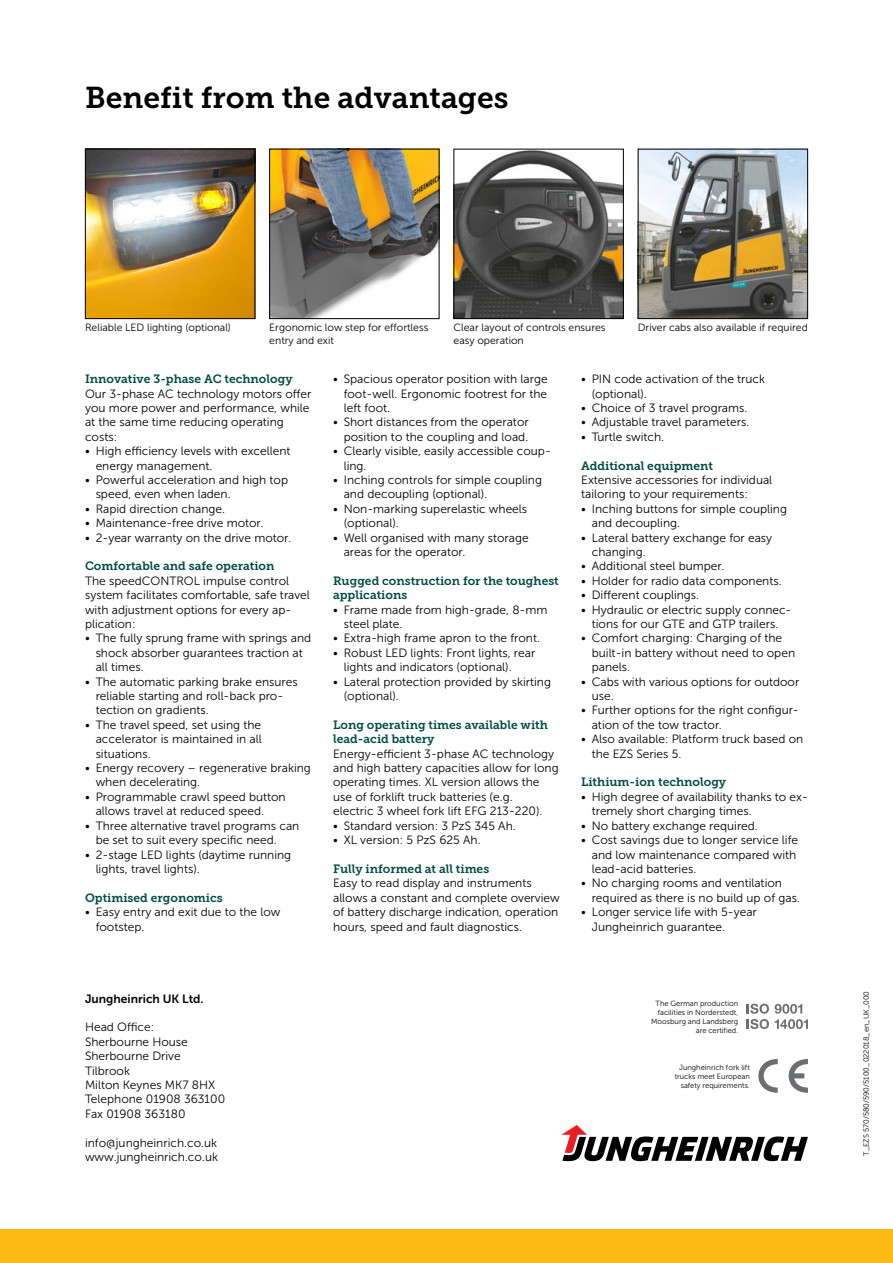
<style>
.page{position:relative;width:893px;height:1263px;background:#fff}
.page>*{position:absolute;margin:0;border:0;box-sizing:border-box;transform-origin:0 0}
.t1{font:30px "Museo JH Slab 700";color:#000}
.t2{font:12px/14.4px "Museo JH Sans 300";color:#000}
.t3{font:12px/14.4px "Museo JH Slab 700";color:#004b41}
.t4{font:12px "Museo JH Sans 700";color:#000}
.t5{font:10.5px/12.8px "Museo JH Sans 300";color:#000}
.t6{font:7.5px/9px "Museo JH Sans 300";color:#000;text-align:right}
</style>
<div class="page">
<div style="left:0;top:1229px;width:893px;height:34px;background:#fdb913"></div>
<svg style="left:561px;top:1125px;width:247px;height:36px"></svg>
<img style="left:87px;top:151px;width:166px;height:166px">
<div style="left:85px;top:149px;width:170px;height:170px;border:1px solid #000"></div>
<img style="left:271px;top:151px;width:166px;height:166px">
<div style="left:269px;top:149px;width:170px;height:170px;border:1px solid #000"></div>
<img style="left:456px;top:151px;width:166px;height:166px">
<div style="left:454px;top:149px;width:170px;height:170px;border:1px solid #000"></div>
<img style="left:640px;top:151px;width:166px;height:166px">
<div style="left:638px;top:149px;width:170px;height:170px;border:1px solid #000"></div>
<svg style="left:758px;top:1059px;width:50px;height:34px"></svg>
<svg style="left:747px;top:1004px;width:22px;height:25px"></svg>
<svg style="left:775px;top:1004px;width:33px;height:25px"></svg>
<h1 class="t1" style="left:85px;top:80px;width:425px">Benefit from the advantages</h1>
<p class="t5" style="left:85px;top:321px;width:147px">Reliable LED lighting (optional)</p>
<p class="t5" style="left:269px;top:321px;width:161px">Ergonomic low step for effortless entry and exit</p>
<p class="t5" style="left:454px;top:321px;width:153px">Clear layout of controls ensures easy operation</p>
<p class="t5" style="left:638px;top:321px;width:172px">Driver cabs also available if required</p>
<p class="t3" style="left:85px;top:372px;width:209px">Innovative 3-phase AC technology</p>
<p class="t2" style="left:85px;top:386px;width:228px">Our 3-phase AC technology motors offer you more power and performance, while at the same time reducing operating costs:</p>
<p class="t2" style="left:96px;top:444px;width:196px;text-indent:-11px">• High efficiency levels with excellent energy management.</p>
<p class="t2" style="left:96px;top:473px;width:194px;text-indent:-11px">• Powerful acceleration and high top speed, even when laden.</p>
<p class="t2" style="left:85px;top:502px;width:142px">• Rapid direction change.</p>
<p class="t2" style="left:85px;top:516px;width:180px">• Maintenance-free drive motor.</p>
<p class="t2" style="left:85px;top:530px;width:208px">• 2-year warranty on the drive motor.</p>
<p class="t3" style="left:85px;top:559px;width:191px">Comfortable and safe operation</p>
<p class="t2" style="left:85px;top:574px;width:226px">The speedCONTROL impulse control system facilitates comfortable, safe travel with adjustment options for every ap&shy;plication:</p>
<p class="t2" style="left:96px;top:631px;width:217px;text-indent:-11px">• The fully sprung frame with springs and shock absorber guarantees traction at all times.</p>
<p class="t2" style="left:96px;top:674px;width:203px;text-indent:-11px">• The automatic parking brake ensures reliable starting and roll-back pro&shy;tection on gradients.</p>
<p class="t2" style="left:96px;top:718px;width:167px;text-align:justify;text-indent:-11px">• The travel speed, set using the accelerator is maintained in all situations.</p>
<p class="t2" style="left:96px;top:761px;width:217px;text-indent:-11px">• Energy recovery – regenerative braking when decelerating.</p>
<p class="t2" style="left:96px;top:790px;width:192px;text-indent:-11px">• Programmable crawl speed button allows travel at reduced speed.</p>
<p class="t2" style="left:96px;top:818px;width:205px;text-indent:-11px">• Three alternative travel programs can be set to suit every specific need.</p>
<p class="t2" style="left:96px;top:847px;width:197px;text-indent:-11px">• 2-stage LED lights (daytime running lights, travel lights).</p>
<p class="t3" style="left:85px;top:890px;width:139px">Optimised ergonomics</p>
<p class="t2" style="left:96px;top:905px;width:186px;text-indent:-11px">• Easy entry and exit due to the low footstep.</p>
<p class="t2" style="left:344px;top:372px;width:205px;text-align:justify;text-indent:-11px">• Spacious operator position with large foot-well. Ergonomic footrest for the left foot.</p>
<p class="t2" style="left:333px;top:415px;width:197px;text-align:right">• Short distances from the operator position to the coupling and load.</p>
<p class="t2" style="left:344px;top:444px;width:209px;text-indent:-11px">• Clearly visible, easily accessible coup&shy;ling.</p>
<p class="t2" style="left:344px;top:473px;width:200px;text-indent:-11px">• Inching controls for simple coupling and decoupling (optional).</p>
<p class="t2" style="left:344px;top:502px;width:185px;text-indent:-11px">• Non-marking superelastic wheels (optional).</p>
<p class="t2" style="left:344px;top:530px;width:187px;text-indent:-11px">• Well organised with many storage areas for the operator.</p>
<p class="t3" style="left:333px;top:574px;width:227px">Rugged construction for the toughest applications</p>
<p class="t2" style="left:344px;top:602px;width:205px;text-indent:-11px">• Frame made from high-grade, 8-mm steel plate.</p>
<p class="t2" style="left:333px;top:631px;width:208px">• Extra-high frame apron to the front.</p>
<p class="t2" style="left:344px;top:646px;width:193px;text-indent:-11px">• Robust LED lights: Front lights, rear lights and indicators (optional).</p>
<p class="t2" style="left:344px;top:674px;width:209px;text-indent:-11px">• Lateral protection provided by skirting (optional).</p>
<p class="t3" style="left:333px;top:718px;width:216px">Long operating times available with lead-acid battery</p>
<p class="t2" style="left:333px;top:746px;width:227px">Energy-efficient 3-phase AC technology and high battery capacities allow for long operating times. XL version allows the use of forklift truck batteries (e.g.<br>electric 3 wheel fork lift EFG 213-220).</p>
<p class="t2" style="left:333px;top:818px;width:184px">• Standard version: 3 PzS 345 Ah.</p>
<p class="t2" style="left:333px;top:833px;width:149px">• XL version: 5 PzS 625 Ah.</p>
<p class="t3" style="left:333px;top:862px;width:158px">Fully informed at all times</p>
<p class="t2" style="left:333px;top:876px;width:228px">Easy to read display and instruments allows a constant and complete overview of battery discharge indication, operation hours, speed and fault diagnostics.</p>
<p class="t2" style="left:592px;top:372px;width:175px;text-indent:-11px">• PIN code activation of the truck (optional).</p>
<p class="t2" style="left:581px;top:401px;width:168px">• Choice of 3 travel programs.</p>
<p class="t2" style="left:581px;top:415px;width:170px">• Adjustable travel parameters.</p>
<p class="t2" style="left:581px;top:430px;width:85px">• Turtle switch.</p>
<p class="t3" style="left:581px;top:458px;width:133px">Additional equipment</p>
<p class="t2" style="left:581px;top:473px;width:193px">Extensive accessories for individual tailoring to your requirements:</p>
<p class="t2" style="left:592px;top:502px;width:197px;text-indent:-11px">• Inching buttons for simple coupling and decoupling.</p>
<p class="t2" style="left:592px;top:530px;width:182px;text-indent:-11px">• Lateral battery exchange for easy changing.</p>
<p class="t2" style="left:581px;top:559px;width:145px">• Additional steel bumper.</p>
<p class="t2" style="left:581px;top:574px;width:202px">• Holder for radio data components.</p>
<p class="t2" style="left:581px;top:588px;width:120px">• Different couplings.</p>
<p class="t2" style="left:581px;top:602px;width:212px;text-align:center">• Hydraulic or electric supply connec&shy;tions for our GTE and GTP trailers.</p>
<p class="t2" style="left:592px;top:631px;width:205px;text-indent:-11px">• Comfort charging: Charging of the built-in battery without need to open panels.</p>
<p class="t2" style="left:592px;top:674px;width:209px;text-indent:-11px">• Cabs with various options for outdoor use.</p>
<p class="t2" style="left:592px;top:703px;width:209px;text-indent:-11px">• Further options for the right configur&shy;ation of the tow tractor.</p>
<p class="t2" style="left:592px;top:732px;width:213px;text-indent:-11px">• Also available: Platform truck based on the EZS Series 5.</p>
<p class="t3" style="left:581px;top:775px;width:147px">Lithium-ion technology</p>
<p class="t2" style="left:592px;top:790px;width:218px;text-indent:-11px">• High degree of availability thanks to ex&shy;tremely short charging times.</p>
<p class="t2" style="left:581px;top:818px;width:178px">• No battery exchange required.</p>
<p class="t2" style="left:592px;top:833px;width:208px;text-indent:-11px">• Cost savings due to longer service life and low maintenance compared with lead-acid batteries.</p>
<p class="t2" style="left:592px;top:876px;width:210px;text-indent:-11px">• No charging rooms and ventilation required as there is no build up of gas.</p>
<p class="t2" style="left:592px;top:905px;width:167px;text-indent:-11px">• Longer service life with 5-year<br>Jungheinrich guarantee.</p>
<p class="t4" style="left:85px;top:992px;width:120px">Jungheinrich UK Ltd.</p>
<p class="t2" style="left:85px;top:1020px;width:142px">Head Office:<br>Sherbourne House<br>Sherbourne Drive<br>Tilbrook<br>Milton Keynes MK7 8HX<br>Telephone 01908 363100<br>Fax 01908 363180</p>
<p class="t2" style="left:85px;top:1135px;width:135px">info@jungheinrich.co.uk www.jungheinrich.co.uk</p>
<p class="t6" style="left:651px;top:999px;width:89px">The German production facilities in Norderstedt,<br>Moosburg and Landsberg are certified.</p>
<p class="t6" style="left:675px;top:1063px;width:77px">Jungheinrich fork lift trucks meet European safety requirements.</p>
<p class="t6" style="left:862px;top:1156px;width:166px;rotate:-90deg">T_EZS 570/580/590/5100_022018_en_UK_000</p>
</div>
